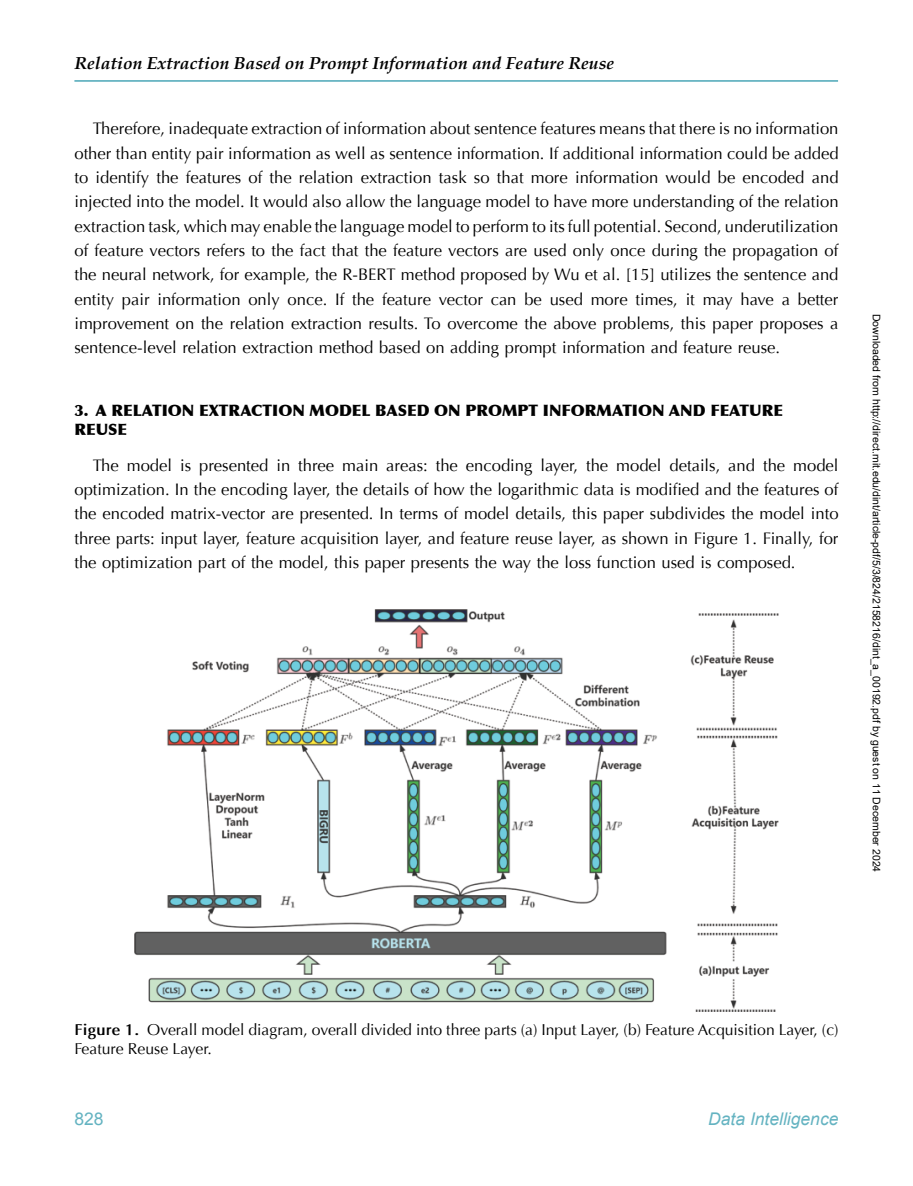
<style>
.page{position:relative;width:913px;height:1186px;background:#fff}
.page>*{position:absolute;margin:0;border:0;box-sizing:border-box;transform-origin:0 0}
.t1{font:italic 700 17.5px "Palatino";color:#000}
.t2{font:italic 17.5px "Arial";color:#64b3c1}
.t3{font:17.5px "Arial";color:#64b3c1}
.t4{font:16.62px/24.3px "Optima";color:#000;text-align:justify}
.t5{font:15.75px/19.2px "Optima";color:#000}
.t6{font:900 15.75px/18.9px "Optima";color:#000}
.t7{font:10.5px "Arial";color:#000}
.s1{font-weight:700}
</style>
<div class="page">
<hr style="left:74px;top:80px;width:764px;height:2px;background:#64b3c1">
<img style="left:134px;top:609px;width:645px;height:402px">
<p class="t1" style="left:74px;top:53px;width:541px">Relation Extraction Based on Prompt Information and Feature Reuse</p>
<p class="t4" style="left:74px;top:117px;width:766px;text-indent:18px">Therefore, inadequate extraction of information about sentence features means that there is no information other than entity pair information as well as sentence information. If additional information could be added to identify the features of the relation extraction task so that more information would be encoded and injected into the model. It would also allow the language model to have more understanding of the relation extraction task, which may enable the language model to perform to its full potential. Second, underutilization of feature vectors refers to the fact that the feature vectors are used only once during the propagation of the neural network, for example, the R-BERT method proposed by Wu et al. [15] utilizes the sentence and entity pair information only once. If the feature vector can be used more times, it may have a better improvement on the relation extraction results. To overcome the above problems, this paper proposes a sentence-level relation extraction method based on adding prompt information and feature reuse.</p>
<p class="t6" style="left:74px;top:401px;width:710px">3. A RELATION EXTRACTION MODEL BASED ON PROMPT INFORMATION AND FEATURE<br>REUSE</p>
<p class="t4" style="left:74px;top:453px;width:765px;text-indent:18px">The model is presented in three main areas: the encoding layer, the model details, and the model optimization. In the encoding layer, the details of how the logarithmic data is modified and the features of the encoded matrix-vector are presented. In terms of model details, this paper subdivides the model into three parts: input layer, feature acquisition layer, and feature reuse layer, as shown in Figure 1. Finally, for the optimization part of the model, this paper presents the way the loss function used is composed.</p>
<p class="t7" style="left:880px;top:314px;width:560px;rotate:90deg">Downloaded from http://direct.mit.edu/dint/article-pdf/5/3/824/2158216/dint_a_00192.pdf by guest on 11 December 2024</p>
<p class="t5" style="left:74px;top:1019px;width:765px"><span class="s1">Figure 1.</span> Overall model diagram, overall divided into three parts (a) Input Layer, (b) Feature Acquisition Layer, (c)<br>Feature Reuse Layer.</p>
<p class="t3" style="left:74px;top:1107px;width:31px">828</p>
<p class="t2" style="left:708px;top:1107px;width:132px">Data Intelligence</p>
</div>
